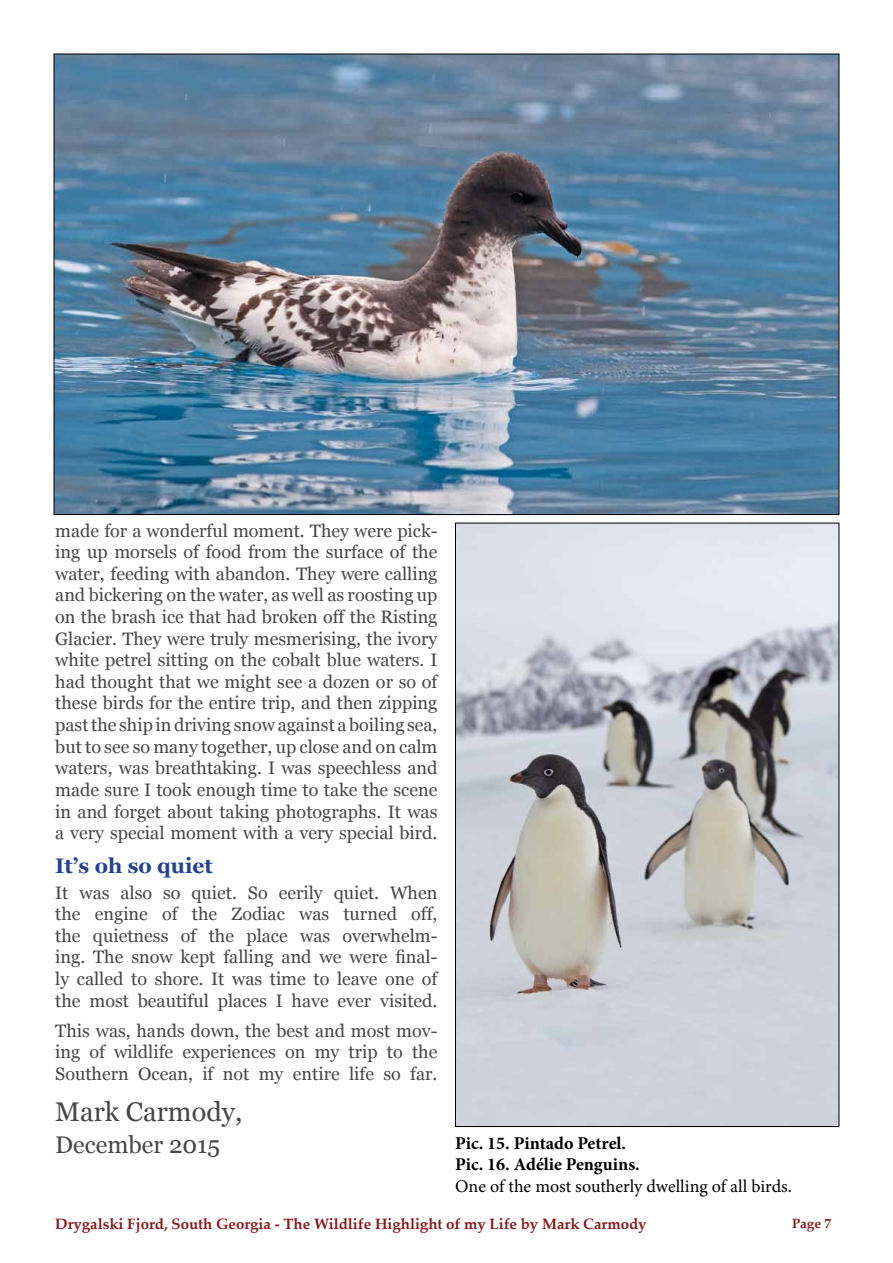
<style>
.page{position:relative;width:893px;height:1263px;background:#fff}
.page>*{position:absolute;margin:0;border:0;box-sizing:border-box;transform-origin:0 0}
.t1{font:27px "Georgia";color:#464547}
.t2{font:24px "Georgia";color:#464547}
.t3{font:700 21px "Georgia";color:#25408f}
.t4{font:18px/21.6px "Georgia";color:#464547;text-align:justify}
.t5{font:700 18px/21.6px "Minion Pro";color:#000}
.t6{font:18px "Minion Pro";letter-spacing:-.005em;color:#000}
.t7{font:700 15px "Palatino Linotype";color:#87181b}
.t8{font:700 13.5px "Palatino Linotype";color:#87181b}
</style>
<div class="page">
<img style="left:56px;top:56px;width:781px;height:457px">
<img style="left:457px;top:525px;width:380px;height:600px">
<p class="t4" style="left:55px;top:520px;width:384px">made for a wonderful moment. They were pick&shy;ing up morsels of food from the surface of the water, feeding with abandon. They were calling and bickering on the water, as well as roosting up on the brash ice that had broken off the Risting Glacier. They were truly mesmerising, the ivory white petrel sitting on the cobalt blue waters. I had thought that we might see a dozen or so of these birds for the entire trip, and then zipping past the ship in driving snow against a boiling sea, but to see so many together, up close and on calm waters, was breathtaking. I was speechless and made sure I took enough time to take the scene in and forget about taking photographs. It was a very special moment with a very special bird.</p>
<p class="t3" style="left:55px;top:854px;width:159px">It’s oh so quiet</p>
<p class="t4" style="left:55px;top:882px;width:384px">It was also so quiet. So eerily quiet. When the engine of the Zodiac was turned off, the quietness of the place was overwhelm&shy;ing. The snow kept falling and we were final&shy;ly called to shore. It was time to leave one of the most beautiful places I have ever visited.</p>
<p class="t4" style="left:55px;top:1020px;width:384px">This was, hands down, the best and most mov&shy;ing of wildlife experiences on my trip to the Southern Ocean, if not my entire life so far.</p>
<h1 class="t1" style="left:55px;top:1096px;width:189px">Mark Carmody,</h1>
<h2 class="t2" style="left:55px;top:1131px;width:166px">December 2015</h2>
<p class="t5" style="left:455px;top:1132px;width:186px">Pic. 15. Pintado Petrel.<br>Pic. 16. Adélie Penguins.</p>
<p class="t6" style="left:455px;top:1174px;width:338px">One of the most southerly dwelling of all birds.</p>
<p class="t7" style="left:55px;top:1213px;width:593px">Drygalski Fjord, South Georgia - The Wildlife Highlight of my Life by Mark Carmody</p>
<p class="t8" style="left:792px;top:1214px;width:41px">Page 7</p>
</div>
